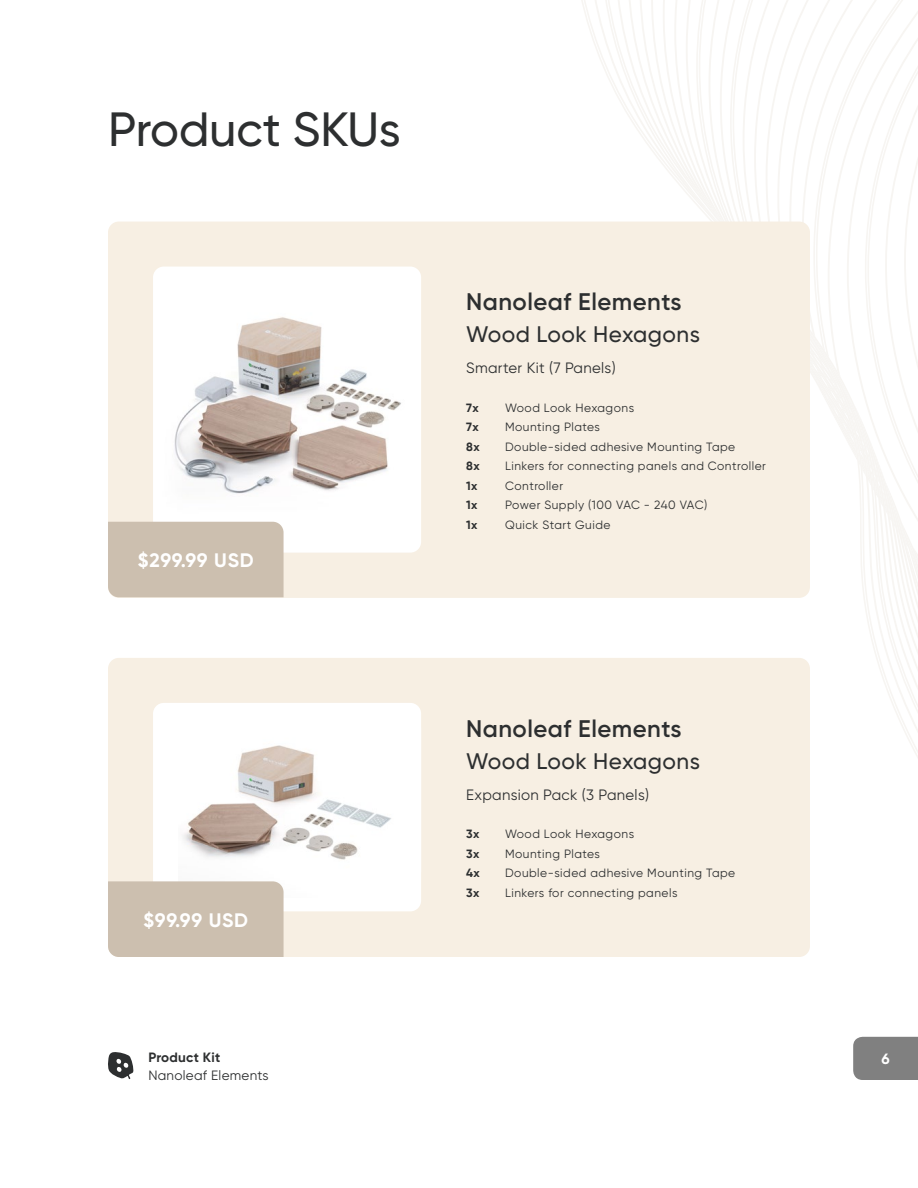
<style>
.page{position:relative;width:918px;height:1188px;background:#fff}
.page>*{position:absolute;margin:0;border:0;box-sizing:border-box;transform-origin:0 0}
.t1{font:500 48px "Gilroy";letter-spacing:-.005em;color:#2d2f30}
.t2{font:600 24px "Gilroy";letter-spacing:.02em;color:#2d2f30}
.t3{font:500 22.5px "Gilroy";letter-spacing:.02em;color:#2d2f30}
.t4{font:700 19.5px "Gilroy";letter-spacing:.04em;color:#fff}
.t5{font:15px "Gilroy";letter-spacing:.02em;color:#2d2f30}
.t6{font:700 14.85px "Gilroy";color:#fff}
.t7{font:13.5px "Gilroy";letter-spacing:.02em;color:#2d2f30}
.t8{font:700 13.5px "Gilroy";letter-spacing:.02em;color:#2d2f30}
.t9{font:12px/19.5px "Gilroy";letter-spacing:.04em;color:#2d2f30}
.t10{font:700 12px/19.5px "Gilroy";letter-spacing:.04em;color:#2d2f30;text-align:justify}
</style>
<div class="page">
<div style="left:853px;top:1037px;width:65px;height:43px;background:#808080"></div>
<svg style="left:108px;top:1052px;width:26px;height:27px"></svg>
<svg style="left:576px;top:0;width:342px;height:758px"></svg>
<div style="left:108px;top:222px;width:702px;height:376px;background:#f7efe3;border-radius:11px"></div>
<div style="left:108px;top:658px;width:702px;height:299px;background:#f7efe3;border-radius:11px"></div>
<div style="left:153px;top:267px;width:268px;height:286px;background:#fff;border-radius:11px"></div>
<div style="left:153px;top:703px;width:268px;height:179px;background:#fff;border-radius:11px"></div>
<div style="left:153px;top:718px;width:268px;height:193px;background:#fff;border-radius:11px"></div>
<img style="left:161px;top:317px;width:240px;height:205px">
<img style="left:183px;top:745px;width:208px;height:115px">
<div style="left:108px;top:522px;width:176px;height:75px;background:#ccbfaf"></div>
<div style="left:108px;top:881px;width:176px;height:76px;background:#ccbfaf"></div>
<h1 class="t1" style="left:108px;top:100px;width:294px">Product SKUs</h1>
<h3 class="t4" style="left:138px;top:548px;width:117px">$299.99 USD</h3>
<h3 class="t4" style="left:143px;top:908px;width:106px">$99.99 USD</h3>
<h2 class="t2" style="left:466px;top:287px;width:217px">Nanoleaf Elements</h2>
<h3 class="t3" style="left:466px;top:320px;width:235px">Wood Look Hexagons</h3>
<p class="t5" style="left:466px;top:359px;width:151px">Smarter Kit (7 Panels)</p>
<p class="t10" style="left:466px;top:397px;width:15px;text-align:left">7x<br>7x<br>8x<br>8x<br>1x<br>1x<br>1x</p>
<p class="t9" style="left:505px;top:397px;width:262px">Wood Look Hexagons<br>Mounting Plates<br>Double-sided adhesive Mounting Tape<br>Linkers for connecting panels and Controller<br>Controller<br>Power Supply (100 VAC - 240 VAC)<br>Quick Start Guide</p>
<h2 class="t2" style="left:466px;top:714px;width:217px">Nanoleaf Elements</h2>
<h3 class="t3" style="left:466px;top:747px;width:235px">Wood Look Hexagons</h3>
<p class="t5" style="left:466px;top:786px;width:185px">Expansion Pack (3 Panels)</p>
<p class="t10" style="left:466px;top:824px;width:15px">3x 3x 4x 3x</p>
<p class="t9" style="left:505px;top:824px;width:232px">Wood Look Hexagons<br>Mounting Plates<br>Double-sided adhesive Mounting Tape<br>Linkers for connecting panels</p>
<p class="t8" style="left:148px;top:1049px;width:73px">Product Kit</p>
<p class="t6" style="left:881px;top:1050px;width:10px">6</p>
<p class="t7" style="left:148px;top:1067px;width:122px">Nanoleaf Elements</p>
</div>
